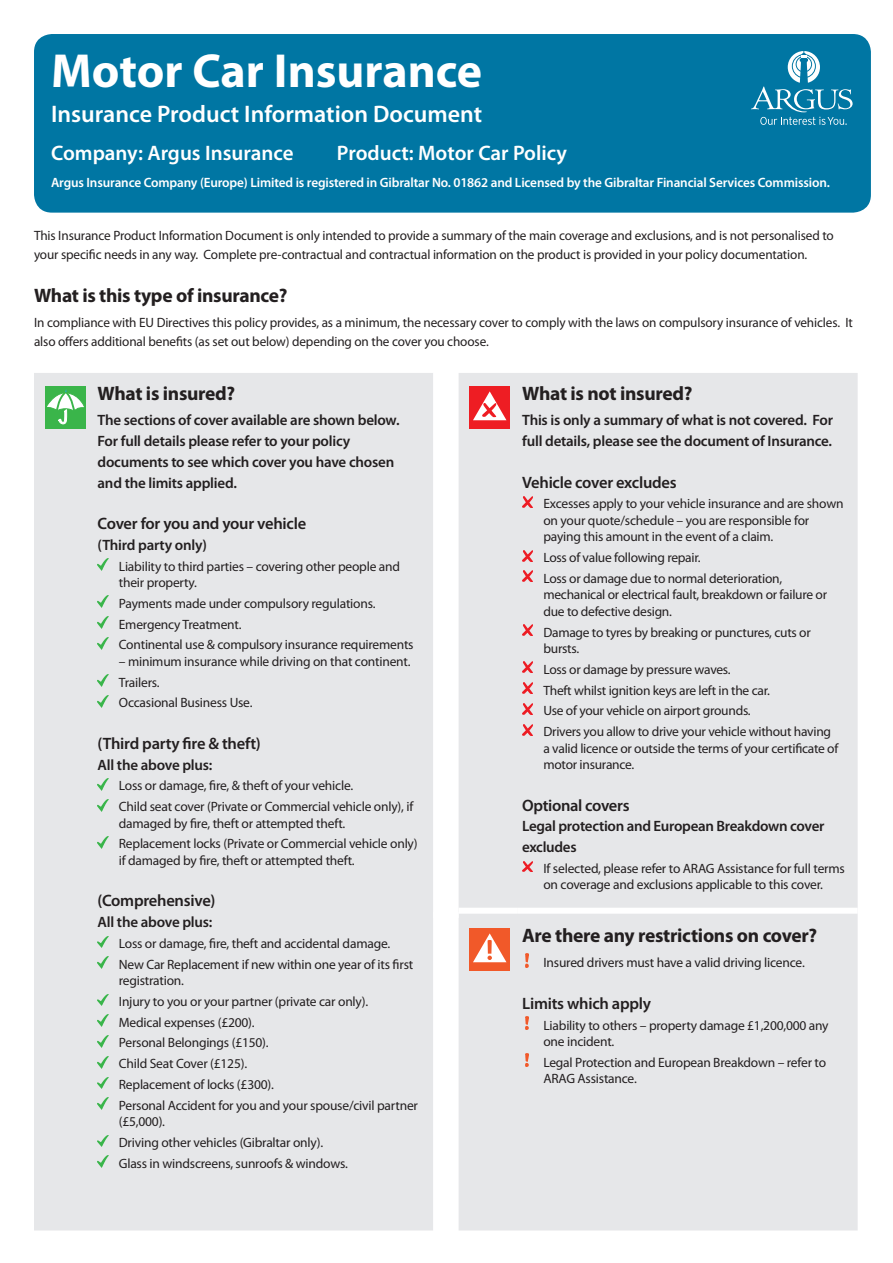
<style>
.page{position:relative;width:893px;height:1263px;background:#fff}
.page>*{position:absolute;margin:0;border:0;box-sizing:border-box;transform-origin:0 0}
.t1{font:700 48px "Myriad Pro";color:#fff}
.t2{font:600 24px "Myriad Pro";color:#fff}
.t3{font:600 21px "Myriad Pro";color:#fff}
.t4{font:700 19.5px "Myriad Pro";letter-spacing:-.015em;color:#231f20}
.t5{font:600 16.5px "Myriad Pro";letter-spacing:-.015em;color:#231f20}
.t6{font:600 15px/20.7px "Myriad Pro";letter-spacing:-.015em;color:#231f20}
.t7{font:13.5px/20.7px "Myriad Pro";letter-spacing:-.015em;color:#231f20}
.t8{font:600 13.5px "Myriad Pro";letter-spacing:-.01em;color:#fff}
</style>
<div class="page">
<div style="left:34px;top:34px;width:837px;height:179px;background:#0076a3;border-radius:18px"></div>
<div style="left:34px;top:373px;width:824px;height:857px;background:#e6e7e9"></div>
<div style="left:459px;top:908px;width:59px;height:6px;background:#fff"></div>
<div style="left:518px;top:908px;width:340px;height:6px;background:#fff"></div>
<div style="left:433px;top:912px;width:26px;height:6px;background:#fff"></div>
<div style="left:45px;top:386px;width:41px;height:42px;background:#3ab54a"></div>
<svg style="left:47px;top:389px;width:37px;height:35px"></svg>
<svg style="left:98px;top:559px;width:10px;height:12px"></svg>
<svg style="left:98px;top:596px;width:10px;height:12px"></svg>
<svg style="left:98px;top:617px;width:10px;height:12px"></svg>
<svg style="left:98px;top:637px;width:10px;height:12px"></svg>
<svg style="left:98px;top:675px;width:10px;height:12px"></svg>
<svg style="left:98px;top:695px;width:10px;height:12px"></svg>
<svg style="left:98px;top:778px;width:10px;height:12px"></svg>
<svg style="left:98px;top:799px;width:10px;height:12px"></svg>
<svg style="left:98px;top:836px;width:10px;height:12px"></svg>
<svg style="left:98px;top:936px;width:10px;height:12px"></svg>
<svg style="left:98px;top:957px;width:10px;height:12px"></svg>
<svg style="left:98px;top:994px;width:10px;height:12px"></svg>
<svg style="left:98px;top:1015px;width:10px;height:12px"></svg>
<svg style="left:98px;top:1035px;width:10px;height:12px"></svg>
<svg style="left:98px;top:1056px;width:10px;height:12px"></svg>
<svg style="left:98px;top:1077px;width:10px;height:12px"></svg>
<svg style="left:98px;top:1098px;width:10px;height:12px"></svg>
<svg style="left:98px;top:1135px;width:10px;height:12px"></svg>
<svg style="left:98px;top:1156px;width:10px;height:12px"></svg>
<div style="left:469px;top:386px;width:41px;height:42px;background:#ee1d23"></div>
<svg style="left:473px;top:391px;width:33px;height:29px"></svg>
<svg style="left:522px;top:496px;width:11px;height:11px"></svg>
<svg style="left:522px;top:550px;width:11px;height:11px"></svg>
<svg style="left:522px;top:571px;width:11px;height:11px"></svg>
<svg style="left:522px;top:625px;width:11px;height:10px"></svg>
<svg style="left:522px;top:662px;width:11px;height:11px"></svg>
<svg style="left:522px;top:683px;width:11px;height:10px"></svg>
<svg style="left:522px;top:703px;width:11px;height:11px"></svg>
<svg style="left:522px;top:724px;width:11px;height:11px"></svg>
<svg style="left:522px;top:861px;width:11px;height:11px"></svg>
<div style="left:469px;top:928px;width:41px;height:42px;background:#f15929"></div>
<svg style="left:473px;top:933px;width:33px;height:29px"></svg>
<svg style="left:525px;top:954px;width:4px;height:13px"></svg>
<svg style="left:525px;top:1016px;width:4px;height:13px"></svg>
<img style="left:525px;top:1053px;width:4px;height:14px">
<svg style="left:751px;top:51px;width:102px;height:74px"></svg>
<p class="t1" style="left:51px;top:40px;width:433px">Motor Car Insurance</p>
<p class="t2" style="left:51px;top:99px;width:433px">Insurance Product Information Document</p>
<p class="t3" style="left:51px;top:140px;width:244px">Company: Argus Insurance</p>
<p class="t3" style="left:337px;top:140px;width:232px">Product: Motor Car Policy</p>
<p class="t8" style="left:51px;top:174px;width:780px">Argus Insurance Company (Europe) Limited is registered in Gibraltar No. 01862 and Licensed by the Gibraltar Financial Services Commission.</p>
<p class="t7" style="left:34px;top:225px;width:801px;line-height:19.5px">This Insurance Product Information Document is only intended to provide a summary of the main coverage and exclusions, and is not personalised to your specific needs in any way. Complete pre-contractual and contractual information on the product is provided in your policy documentation.</p>
<p class="t4" style="left:34px;top:282px;width:255px">What is this type of insurance?</p>
<p class="t7" style="left:34px;top:312px;width:820px;line-height:19.5px">In compliance with EU Directives this policy provides, as a minimum, the necessary cover to comply with the laws on compulsory insurance of vehicles. It also offers additional benefits (as set out below) depending on the cover you choose.</p>
<p class="t4" style="left:98px;top:381px;width:139px">What is insured?</p>
<p class="t6" style="left:98px;top:410px;width:303px">The sections of cover available are shown below.<br>For full details please refer to your policy documents to see which cover you have chosen and the limits applied.</p>
<p class="t5" style="left:98px;top:513px;width:210px">Cover for you and your vehicle</p>
<p class="t6" style="left:98px;top:534px;width:111px">(Third party only)</p>
<p class="t7" style="left:119px;top:558px;width:283px;line-height:16.5px">Liability to third parties – covering other people and their property.</p>
<p class="t7" style="left:119px;top:593px;width:296px">Payments made under compulsory regulations.<br>Emergency Treatment.<br>Continental use &amp; compulsory insurance requirements</p>
<p class="t7" style="left:119px;top:651px;width:293px">– minimum insurance while driving on that continent.<br>Trailers.<br>Occasional Business Use.</p>
<p class="t5" style="left:98px;top:733px;width:165px">(Third party fire &amp; theft)</p>
<p class="t6" style="left:98px;top:754px;width:116px">All the above plus:</p>
<p class="t7" style="left:119px;top:775px;width:296px">Loss or damage, fire, &amp; theft of your vehicle.<br>Child seat cover (Private or Commercial vehicle only), if</p>
<p class="t7" style="left:119px;top:812px;width:300px">damaged by fire, theft or attempted theft.<br>Replacement locks (Private or Commercial vehicle only)</p>
<p class="t7" style="left:119px;top:850px;width:237px">if damaged by fire, theft or attempted theft.</p>
<p class="t5" style="left:98px;top:890px;width:119px">(Comprehensive)</p>
<p class="t6" style="left:98px;top:911px;width:116px">All the above plus:</p>
<p class="t7" style="left:119px;top:933px;width:296px">Loss or damage, fire, theft and accidental damage.<br>New Car Replacement if new within one year of its first</p>
<p class="t7" style="left:119px;top:970px;width:301px">registration.<br>Injury to you or your partner (private car only).<br>Medical expenses (£200).<br>Personal Belongings (£150).<br>Child Seat Cover (£125).<br>Replacement of locks (£300).<br>Personal Accident for you and your spouse/civil partner</p>
<p class="t7" style="left:119px;top:1111px;width:230px">(£5,000).<br>Driving other vehicles (Gibraltar only).<br>Glass in windscreens, sunroofs &amp; windows.</p>
<p class="t4" style="left:522px;top:381px;width:172px">What is not insured?</p>
<p class="t6" style="left:522px;top:410px;width:312px">This is only a summary of what is not covered. For full details, please see the document of Insurance.</p>
<p class="t5" style="left:522px;top:472px;width:156px">Vehicle cover excludes</p>
<p class="t7" style="left:543px;top:495px;width:302px;line-height:16.5px">Excesses apply to your vehicle insurance and are shown on your quote/schedule – you are responsible for paying this amount in the event of a claim.</p>
<p class="t7" style="left:543px;top:547px;width:240px">Loss of value following repair.<br>Loss or damage due to normal deterioration,</p>
<p class="t7" style="left:543px;top:586px;width:285px;line-height:16.5px">mechanical or electrical fault, breakdown or failure or due to defective design.</p>
<p class="t7" style="left:543px;top:624px;width:269px;line-height:16.5px">Damage to tyres by breaking or punctures, cuts or bursts.</p>
<p class="t7" style="left:543px;top:659px;width:289px">Loss or damage by pressure waves.<br>Theft whilst ignition keys are left in the car.<br>Use of your vehicle on airport grounds.<br>Drivers you allow to drive your vehicle without having</p>
<p class="t7" style="left:543px;top:740px;width:296px;line-height:16.5px">a valid licence or outside the terms of your certificate of motor insurance.</p>
<p class="t5" style="left:522px;top:795px;width:109px">Optional covers</p>
<p class="t6" style="left:522px;top:816px;width:304px">Legal protection and European Breakdown cover excludes</p>
<p class="t7" style="left:543px;top:860px;width:303px;line-height:16.5px">If selected, please refer to ARAG Assistance for full terms on coverage and exclusions applicable to this cover.</p>
<p class="t4" style="left:522px;top:923px;width:297px">Are there any restrictions on cover?</p>
<p class="t7" style="left:543px;top:952px;width:263px">Insured drivers must have a valid driving licence.</p>
<p class="t5" style="left:522px;top:993px;width:130px">Limits which apply</p>
<p class="t7" style="left:543px;top:1016px;width:287px;line-height:16.5px">Liability to others – property damage £1,200,000 any one incident.</p>
<p class="t7" style="left:543px;top:1054px;width:284px;line-height:16.5px">Legal Protection and European Breakdown – refer to<br>ARAG Assistance.</p>
</div>
